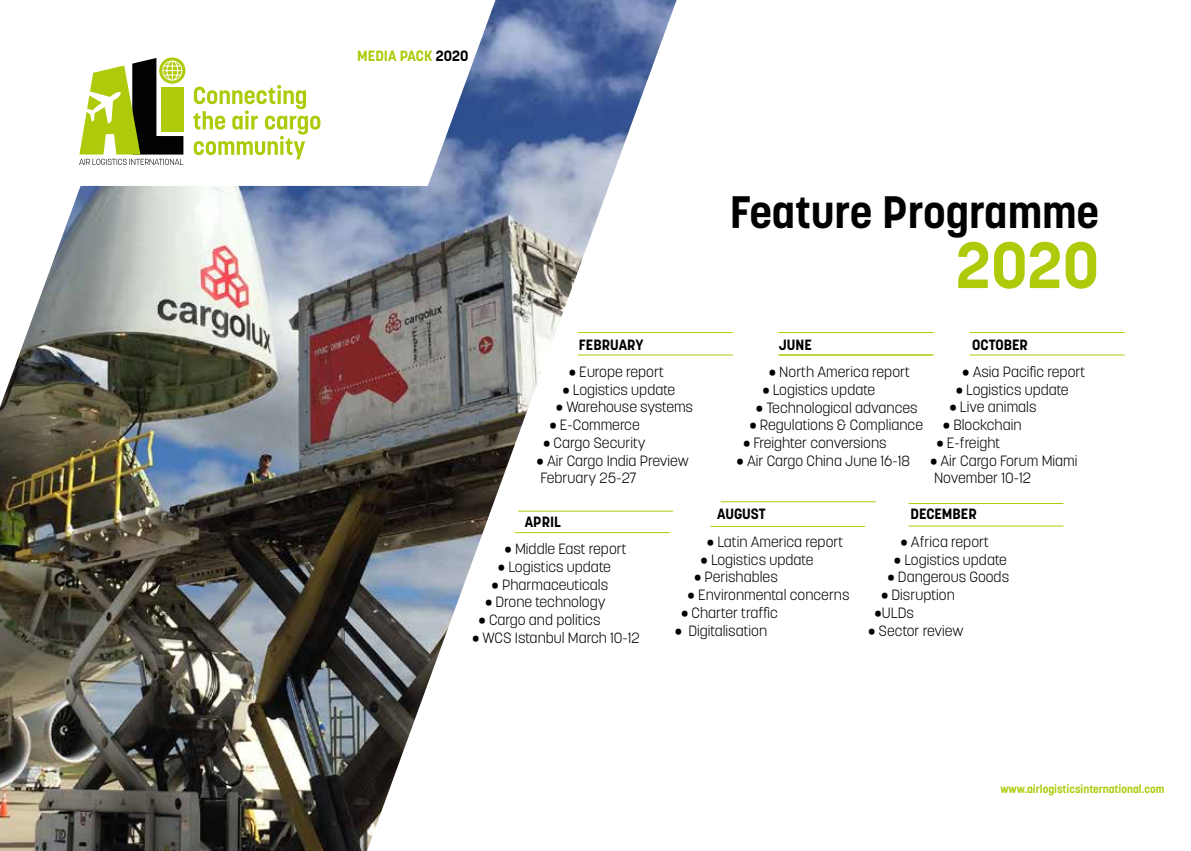
<style>
.page{position:relative;width:1191px;height:851px;background:#fff}
.page>*{position:absolute;margin:0;border:0;box-sizing:border-box;transform-origin:0 0}
.t1{font:700 64.5px "Korolev";color:#afca0b}
.t2{font:700 45px "Korolev";color:#000}
.t3{font:300 14.7px/17.7px "Korolev";color:#000}
.t4{font:700 14.7px "Korolev";color:#000}
.t5{font:700 14.7px "Korolev";color:#afca0b}
.t6{font:700 11.25px "Korolev";color:#afca0b}
.s1{color:#000}
</style>
<div class="page">
<img style="left:0;top:0;width:676px;height:850px">
<svg style="left:0;top:0;width:495px;height:186px"></svg>
<svg style="left:193px;top:85px;width:127px;height:74px"></svg>
<svg style="left:79px;top:57px;width:106px;height:108px"></svg>
<hr style="left:778px;top:332px;width:155px;height:1px;background:#afca0b">
<hr style="left:778px;top:355px;width:155px;height:1px;background:#afca0b">
<hr style="left:578px;top:332px;width:155px;height:1px;background:#afca0b">
<hr style="left:578px;top:355px;width:155px;height:1px;background:#afca0b">
<hr style="left:969px;top:332px;width:155px;height:1px;background:#afca0b">
<hr style="left:969px;top:355px;width:155px;height:1px;background:#afca0b">
<hr style="left:908px;top:503px;width:155px;height:1px;background:#afca0b">
<hr style="left:908px;top:525px;width:155px;height:1px;background:#afca0b">
<hr style="left:720px;top:501px;width:155px;height:1px;background:#afca0b">
<hr style="left:710px;top:526px;width:155px;height:1px;background:#afca0b">
<hr style="left:518px;top:511px;width:155px;height:1px;background:#afca0b">
<hr style="left:515px;top:532px;width:155px;height:1px;background:#afca0b">
<p class="t5" style="left:357px;top:46px;width:113px">MEDIA PACK <span class="s1">2020</span></p>
<h2 class="t2" style="left:729px;top:184px;width:371px">Feature Programme</h2>
<h1 class="t1" style="left:956px;top:224px;width:145px">2020</h1>
<p class="t4" style="left:972px;top:335px;width:57px">OCTOBER</p>
<p class="t3" style="left:962px;top:363px;width:125px">• Asia Pacific report</p>
<p class="t3" style="left:955px;top:380px;width:114px">• Logistics update</p>
<p class="t3" style="left:949px;top:398px;width:89px">• Live animals</p>
<p class="t3" style="left:943px;top:416px;width:80px">• Blockchain</p>
<p class="t3" style="left:936px;top:434px;width:65px">• E-freight</p>
<p class="t3" style="left:930px;top:451px;width:149px">• Air Cargo Forum Miami<br>November 10-12</p>
<p class="t4" style="left:910px;top:505px;width:68px">DECEMBER</p>
<p class="t3" style="left:900px;top:533px;width:90px">• Africa report</p>
<p class="t3" style="left:894px;top:550px;width:114px">• Logistics update</p>
<p class="t3" style="left:887px;top:568px;width:123px">• Dangerous Goods</p>
<p class="t3" style="left:881px;top:586px;width:75px">• Disruption</p>
<p class="t3" style="left:874px;top:603px;width:41px">•ULDs</p>
<p class="t3" style="left:868px;top:621px;width:97px">• Sector review</p>
<p class="t4" style="left:579px;top:335px;width:66px">FEBRUARY</p>
<p class="t3" style="left:569px;top:363px;width:96px">• Europe report</p>
<p class="t3" style="left:562px;top:380px;width:114px">• Logistics update</p>
<p class="t3" style="left:556px;top:398px;width:139px">• Warehouse systems</p>
<p class="t3" style="left:549px;top:416px;width:92px">• E-Commerce</p>
<p class="t3" style="left:543px;top:434px;width:104px">• Cargo Security</p>
<p class="t3" style="left:536px;top:451px;width:154px">• Air Cargo India Preview<br>February 25-27</p>
<p class="t4" style="left:525px;top:512px;width:38px">APRIL</p>
<p class="t3" style="left:504px;top:540px;width:124px">• Middle East report</p>
<p class="t3" style="left:498px;top:557px;width:114px">• Logistics update</p>
<p class="t3" style="left:491px;top:575px;width:118px">• Pharmaceuticals</p>
<p class="t3" style="left:485px;top:593px;width:122px">• Drone technology</p>
<p class="t3" style="left:478px;top:611px;width:123px">• Cargo and politics</p>
<p class="t3" style="left:472px;top:628px;width:169px">• WCS Istanbul March 10-12</p>
<p class="t4" style="left:779px;top:335px;width:35px">JUNE</p>
<p class="t3" style="left:768px;top:363px;width:143px">• North America report</p>
<p class="t3" style="left:762px;top:380px;width:114px">• Logistics update</p>
<p class="t3" style="left:756px;top:398px;width:163px">• Technological advances</p>
<p class="t3" style="left:749px;top:416px;width:175px">• Regulations &amp; Compliance</p>
<p class="t3" style="left:743px;top:434px;width:145px">• Freighter conversions</p>
<p class="t3" style="left:736px;top:451px;width:175px">• Air Cargo China June 16-18</p>
<p class="t4" style="left:717px;top:505px;width:50px">AUGUST</p>
<p class="t3" style="left:707px;top:533px;width:138px">• Latin America report</p>
<p class="t3" style="left:700px;top:550px;width:114px">• Logistics update</p>
<p class="t3" style="left:694px;top:568px;width:85px">• Perishables</p>
<p class="t3" style="left:687px;top:586px;width:163px">• Environmental concerns</p>
<p class="t3" style="left:681px;top:603px;width:98px">• Charter traffic</p>
<p class="t3" style="left:674px;top:621px;width:94px">• Digitalisation</p>
<p class="t6" style="left:1000px;top:781px;width:165px">www.airlogisticsinternational.com</p>
</div>
